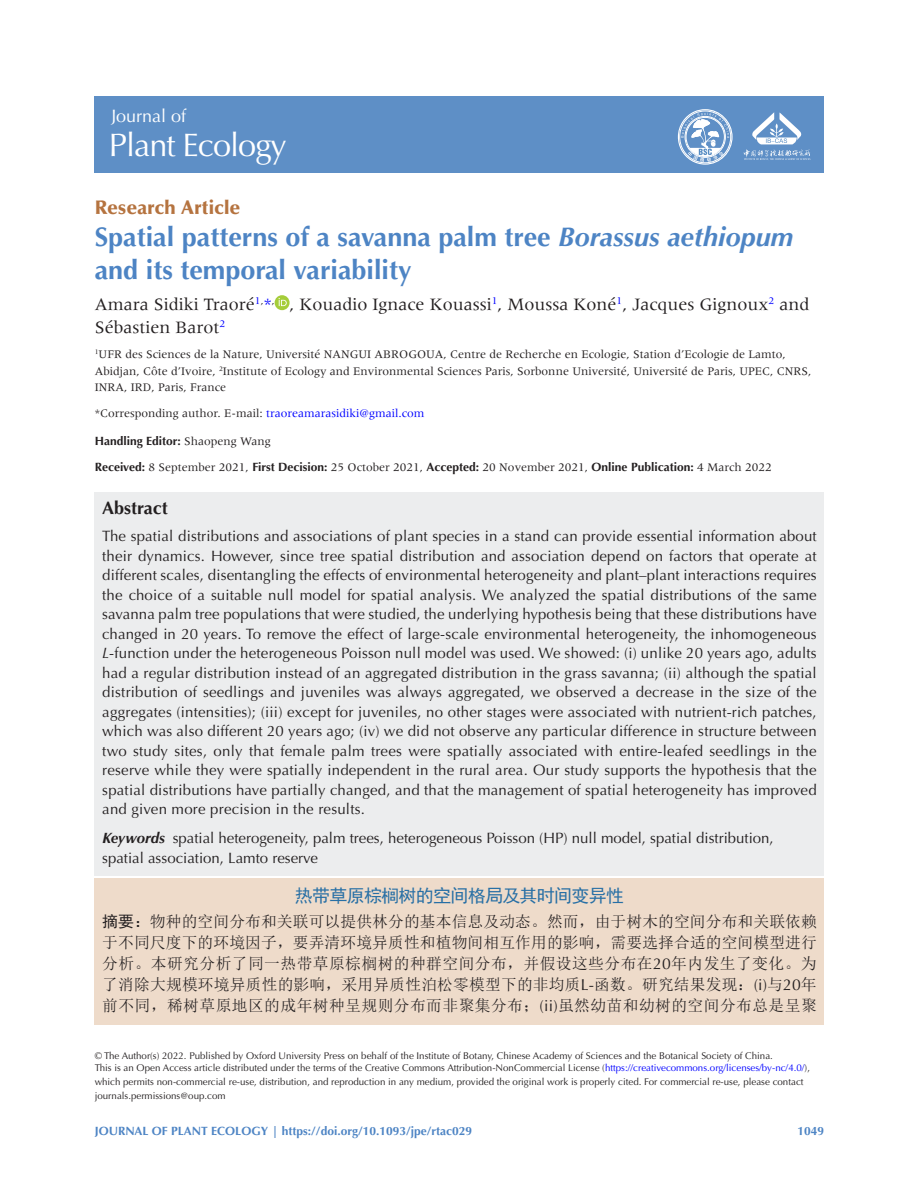
<style>
.page{position:relative;width:919px;height:1187px;background:#fff}
.page>*{position:absolute;margin:0;border:0;box-sizing:border-box;transform-origin:0 0}
.t1{font:32.4px "Optima LT Std 2";letter-spacing:-.03em;color:#fff}
.Article_Title{font:700 27px/32.2px "Optima LT Std";color:#4d84c4}
.SectionTitle{font:900 19.5px "Optima LT Std";color:#b5733f}
.Authors{font:18px/22.5px "Meridien LT Std";color:#231f20}
.Abstract_Title_Trans{font:18px "Sim Hei";letter-spacing:-.04em;color:#276fa5}
.t2{font:18px "Optima LT Std 2";color:#fff}
.Abstract_Title{font:700 18px "Optima LT Std";color:#231f20}
.Abstract_Trans{font:15.75px/21px "Sim Sun";letter-spacing:.03em;color:#231f20;text-align:justify}
.Abstract{font:15px/19.5px "Optima LT Std";letter-spacing:.015em;color:#231f20;text-align:justify}
.Keywords{font:15px/19.5px "Optima LT Std";color:#231f20}
.Affiliation{font:12px/16.5px "Meridien LT Std";color:#231f20}
.History{font:12px "Meridien LT Std";color:#231f20}
.t3{font:700 12px "Optima LT Std";color:#4d84c4}
.FM_Correspondence{font:12px "Meridien LT Std";color:#231f20}
.FM_Guest_Editor{font:700 12px "Optima LT Std";color:#231f20}
.License{font:9.75px/14.2px "Optima LT Std";color:#231f20}
.CopyrightLine{font:9.75px "Optima LT Std";color:#231f20}
.s1{font-style:italic}
.s2{color:#00f}
.s3{font-family:"Meridien LT Std";font-weight:400}
.s4{font-family:"Optima LT Std";font-weight:700}
.s5{font-weight:700;font-style:italic}
.s6{font-family:"Sim Hei"}
.s7{font-family:"Optima LT Std"}
</style>
<div class="page">
<div style="left:95px;top:96px;width:729px;height:77px;background:#5e8fc6"></div>
<svg style="left:677px;top:109px;width:55px;height:56px"></svg>
<svg style="left:743px;top:112px;width:67px;height:48px"></svg>
<div style="left:95px;top:492px;width:729px;height:36px;background:#ecedee"></div>
<div style="left:95px;top:521px;width:729px;height:306px;background:#ecedee"></div>
<div style="left:95px;top:822px;width:729px;height:53px;background:#ecedee"></div>
<div style="left:95px;top:877px;width:729px;height:38px;background:#eedbca"></div>
<div style="left:95px;top:905px;width:729px;height:119px;background:#eedbca"></div>
<svg style="left:274px;top:295px;width:15px;height:15px"></svg>
<svg style="left:278px;top:298px;width:9px;height:8px"></svg>
<p class="t2" style="left:111px;top:105px;width:76px">Journal of</p>
<h1 class="t1" style="left:109px;top:126px;width:179px">Plant Ecology</h1>
<p class="SectionTitle" style="left:95px;top:196px;width:147px">Research Article</p>
<h1 class="Article_Title" style="left:95px;top:221px;width:700px">Spatial patterns of a savanna palm tree <span class="s1">Borassus aethiopum </span>and its temporal variability</h1>
<p class="Authors" style="left:95px;top:293px;width:716px">Amara Sidiki Traoré<sup>1</sup><sup>,</sup><span class="s2">*</span><sup>,</sup> , Kouadio Ignace Kouassi<sup>1</sup>, Moussa Koné<sup>1</sup>, Jacques Gignoux<sup>2</sup> and<br>Sébastien Barot<sup>2</sup></p>
<p class="Affiliation" style="left:95px;top:346px;width:718px"><sup>1</sup>UFR des Sciences de la Nature, Université NANGUI ABROGOUA, Centre de Recherche en Ecologie, Station d’Ecologie de Lamto,<br>Abidjan, Côte d’Ivoire, <sup>2</sup>Institute of Ecology and Environmental Sciences Paris, Sorbonne Université, Université de Paris, UPEC, CNRS,<br>INRA, IRD, Paris, France</p>
<p class="FM_Correspondence" style="left:95px;top:406px;width:331px">*Corresponding author. E-mail: <span class="s2">traoreamarasidiki@gmail.com</span></p>
<p class="FM_Guest_Editor" style="left:95px;top:434px;width:178px">Handling Editor: <span class="s3">Shaopeng Wang</span></p>
<p class="History" style="left:95px;top:460px;width:678px"><span class="s4">Received:</span> 8 September 2021, <span class="s4">First Decision:</span> 25 October 2021, <span class="s4">Accepted:</span> 20 November 2021, <span class="s4">Online Publication:</span> 4 March 2022</p>
<h2 class="Abstract_Title" style="left:102px;top:497px;width:67px">Abstract</h2>
<p class="Abstract" style="left:102px;top:526px;width:716px">The spatial distributions and associations of plant species in a stand can provide essential information about their dynamics. However, since tree spatial distribution and association depend on factors that operate at different scales, disentangling the effects of environmental heterogeneity and plant–plant interactions requires the choice of a suitable null model for spatial analysis. We analyzed the spatial distributions of the same savanna palm tree populations that were studied, the underlying hypothesis being that these distributions have changed in 20 years. To remove the effect of large-scale environmental heterogeneity, the inhomogeneous <span class="s1">L</span>-function under the heterogeneous Poisson null model was used. We showed: (i) unlike 20 years ago, adults had a regular distribution instead of an aggregated distribution in the grass savanna; (ii) although the spatial distribution of seedlings and juveniles was always aggregated, we observed a decrease in the size of the aggregates (intensities); (iii) except for juveniles, no other stages were associated with nutrient-rich patches, which was also different 20 years ago; (iv) we did not observe any particular difference in structure between two study sites, only that female palm trees were spatially associated with entire-leafed seedlings in the reserve while they were spatially independent in the rural area. Our study supports the hypothesis that the spatial distributions have partially changed, and that the management of spatial heterogeneity has improved and given more precision in the results.</p>
<p class="Keywords" style="left:102px;top:828px;width:673px"><span class="s5">Keywords</span> spatial heterogeneity, palm trees, heterogeneous Poisson (HP) null model, spatial distribution, spatial association, Lamto reserve</p>
<h2 class="Abstract_Title_Trans" style="left:295px;top:886px;width:331px">热带草原棕榈树的空间格局及其时间变异性</h2>
<p class="Abstract_Trans" style="left:102px;top:910px;width:716px"><span class="s6">摘要：</span>物种的空间分布和关联可以提供林分的基本信息及动态。然而，由于树木的空间分布和关联依赖于不同尺度下的环境因子，要弄清环境异质性和植物间相互作用的影响，需要选择合适的空间模型进行分析。本研究分析了同一热带草原棕榈树的种群空间分布，并假设这些分布在<span class="s7">20</span>年内发生了变化。为了消除大规模环境异质性的影响，采用异质性泊松零模型下的非均质<span class="s7">L-</span>函数。研究结果发现：<span class="s7">(i)</span>与<span class="s7">20</span>年前不同，稀树草原地区的成年树种呈规则分布而非聚集分布；<span class="s7">(ii)</span>虽然幼苗和幼树的空间分布总是呈聚</p>
<p class="CopyrightLine" style="left:95px;top:1049px;width:679px">© The Author(s) 2022. Published by Oxford University Press on behalf of the Institute of Botany, Chinese Academy of Sciences and the Botanical Society of China.</p>
<p class="License" style="left:95px;top:1060px;width:716px">This is an Open Access article distributed under the terms of the Creative Commons Attribution-NonCommercial License (<span class="s2">https://creativecommons.org/licenses/by-nc/4.0/</span>), which permits non-commercial re-use, distribution, and reproduction in any medium, provided the original work is properly cited. For commercial re-use, please contact journals.permissions@oup.com</p>
<p class="t3" style="left:95px;top:1123px;width:379px">JOURNAL OF PLANT ECOLOGY | https://doi.org/10.1093/jpe/rtac029</p>
<p class="t3" style="left:797px;top:1124px;width:28px">1049</p>
</div>
